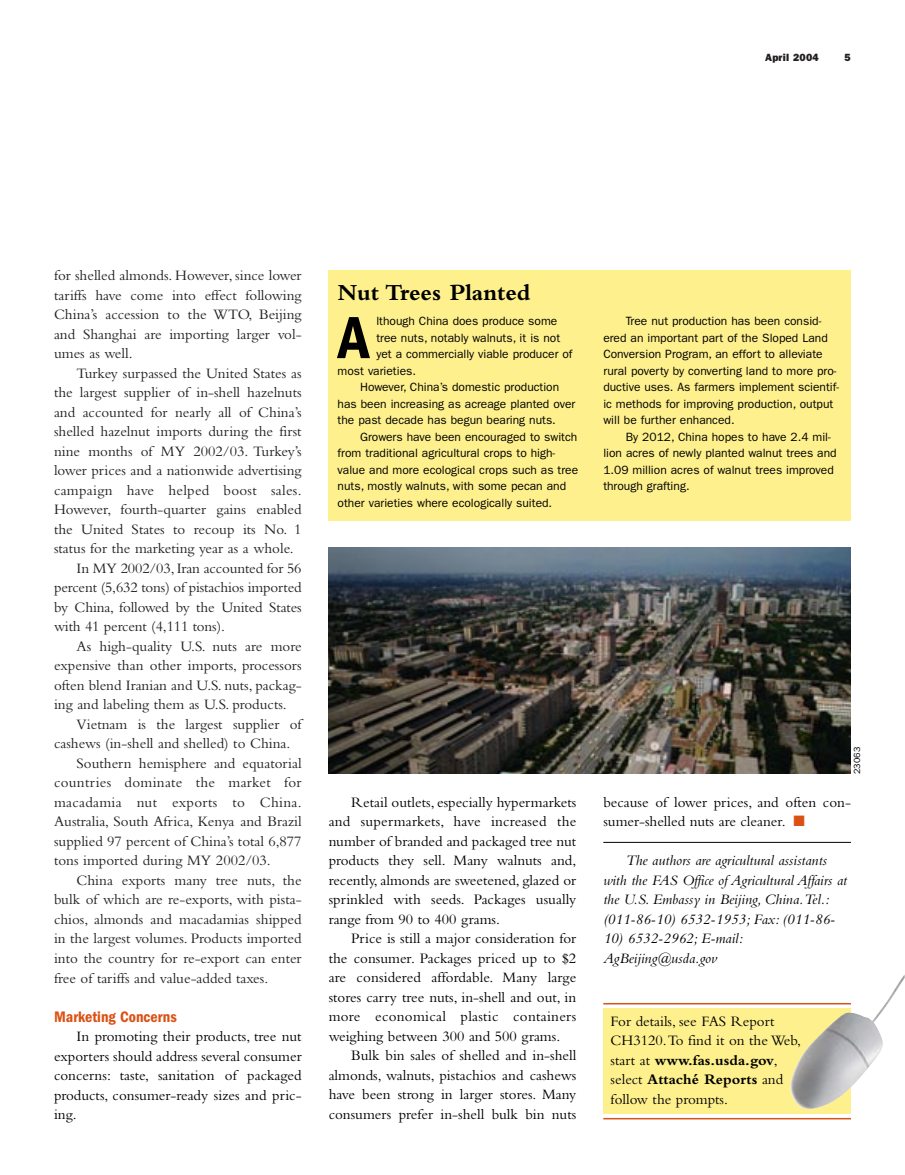
<style>
.page{position:relative;width:905px;height:1175px;background:#fff}
.page>*{position:absolute;margin:0;border:0;box-sizing:border-box;transform-origin:0 0}
.t1{font:600 condensed 61.5px "Franklin Gothic";color:#000}
.t2{font:700 24px "Bembo";color:#000}
.t3{font:600 condensed 15.75px "Franklin Gothic";color:#db5114}
.t4{font:15px/19.5px "Bembo";color:#231f20;text-align:justify}
.t5{font:15px/19.5px "Bembo";color:#000;text-align:justify}
.t6{font:italic 15px/19.5px "Bembo";color:#000}
.t7{font:15px "Bembo";letter-spacing:.02em;color:#231f20}
.t8{font:12px/16.5px "Franklin Gothic";color:#000}
.t9{font:800 10.5px "Franklin Gothic";letter-spacing:.02em;color:#231f20}
.t10{font:9px "Franklin Gothic";color:#000}
.s1{color:#db5114}
.s2{font-weight:700}
</style>
<div class="page">
<hr style="left:603px;top:842px;width:247px;height:1px;background:#000">
<div style="left:603px;top:1008px;width:247px;height:105px;background:#fef08d"></div>
<img style="left:790px;top:975px;width:114px;height:134px">
<hr style="left:603px;top:1003px;width:247px;height:1px;background:#db5114">
<hr style="left:603px;top:1117px;width:247px;height:2px;background:#db5114">
<div style="left:328px;top:270px;width:522px;height:250px;background:#fef08d"></div>
<img style="left:328px;top:547px;width:522px;height:227px">
<p class="t9" style="left:765px;top:54px;width:55px">April 2004</p>
<p class="t9" style="left:844px;top:54px;width:8px">5</p>
<p class="t4" style="left:54px;top:267px;width:249px">for shelled almonds. However, since lower tariffs have come into effect following China’s accession to the WTO, Beijing and Shanghai are importing larger vol&shy;umes as well.</p>
<p class="t4" style="left:76px;top:365px;width:226px">Turkey surpassed the United States as</p>
<p class="t4" style="left:54px;top:384px;width:249px">the largest supplier of in-shell hazelnuts</p>
<p class="t4" style="left:54px;top:404px;width:249px">and accounted for nearly all of China’s</p>
<p class="t4" style="left:54px;top:423px;width:249px">shelled hazelnut imports during the first</p>
<p class="t4" style="left:54px;top:443px;width:249px">nine months of MY 2002/03. Turkey’s</p>
<p class="t4" style="left:54px;top:462px;width:249px">lower prices and a nationwide advertising</p>
<p class="t7" style="left:54px;top:484px;width:249px">campaign have helped boost sales.</p>
<p class="t4" style="left:54px;top:501px;width:249px">However, fourth-quarter gains enabled</p>
<p class="t4" style="left:54px;top:521px;width:249px">the United States to recoup its No. 1</p>
<p class="t4" style="left:54px;top:540px;width:241px">status for the marketing year as a whole.</p>
<p class="t4" style="left:76px;top:560px;width:226px">In MY 2002/03, Iran accounted for 56</p>
<p class="t4" style="left:54px;top:579px;width:249px">percent (5,632 tons) of pistachios imported</p>
<p class="t4" style="left:54px;top:599px;width:249px">by China, followed by the United States</p>
<p class="t4" style="left:54px;top:618px;width:172px">with 41 percent (4,111 tons).</p>
<p class="t4" style="left:76px;top:638px;width:226px">As high-quality U.S. nuts are more</p>
<p class="t4" style="left:54px;top:657px;width:249px">expensive than other imports, processors</p>
<p class="t4" style="left:54px;top:677px;width:249px">often blend Iranian and U.S. nuts, packag-</p>
<p class="t4" style="left:54px;top:696px;width:234px">ing and labeling them as U.S. products.</p>
<p class="t4" style="left:76px;top:716px;width:226px">Vietnam is the largest supplier of</p>
<p class="t4" style="left:54px;top:735px;width:238px">cashews (in-shell and shelled) to China.</p>
<p class="t4" style="left:76px;top:755px;width:226px">Southern hemisphere and equatorial</p>
<p class="t7" style="left:54px;top:777px;width:249px">countries dominate the market for</p>
<p class="t7" style="left:54px;top:796px;width:249px">macadamia nut exports to China.</p>
<p class="t4" style="left:54px;top:813px;width:249px">Australia, South Africa, Kenya and Brazil</p>
<p class="t4" style="left:54px;top:833px;width:249px">supplied 97 percent of China’s total 6,877</p>
<p class="t4" style="left:54px;top:852px;width:218px">tons imported during MY 2002/03.</p>
<p class="t4" style="left:76px;top:872px;width:226px">China exports many tree nuts, the</p>
<p class="t4" style="left:54px;top:891px;width:249px">bulk of which are re-exports, with pista-</p>
<p class="t4" style="left:54px;top:911px;width:249px">chios, almonds and macadamias shipped</p>
<p class="t4" style="left:54px;top:930px;width:249px">in the largest volumes. Products imported</p>
<p class="t4" style="left:54px;top:950px;width:249px">into the country for re-export can enter</p>
<p class="t4" style="left:54px;top:969px;width:216px">free of tariffs and value-added taxes.</p>
<p class="t3" style="left:54px;top:1011px;width:124px">Marketing Concerns</p>
<p class="t5" style="left:54px;top:1028px;width:249px;text-indent:22px">In promoting their products, tree nut exporters should address several consumer concerns: taste, sanitation of packaged products, consumer-ready sizes and pric&shy;ing.</p>
<h2 class="t2" style="left:338px;top:284px;width:194px">Nut Trees Planted</h2>
<p class="t8" style="left:376px;top:314px;width:182px">lthough China does produce some</p>
<p class="t8" style="left:376px;top:330px;width:185px">tree nuts, notably walnuts, it is not</p>
<p class="t8" style="left:376px;top:347px;width:198px">yet a commercially viable producer of</p>
<p class="t8" style="left:337px;top:363px;width:80px">most varieties.</p>
<p class="t8" style="left:360px;top:380px;width:201px">However, China’s domestic production</p>
<p class="t8" style="left:337px;top:396px;width:239px">has been increasing as acreage planted over</p>
<p class="t8" style="left:337px;top:413px;width:220px">the past decade has begun bearing nuts.</p>
<p class="t8" style="left:360px;top:429px;width:219px">Growers have been encouraged to switch</p>
<p class="t8" style="left:337px;top:446px;width:219px">from traditional agricultural crops to high-</p>
<p class="t8" style="left:337px;top:462px;width:242px">value and more ecological crops such as tree</p>
<p class="t8" style="left:337px;top:479px;width:230px">nuts, mostly walnuts, with some pecan and</p>
<p class="t8" style="left:337px;top:495px;width:216px">other varieties where ecologically suited.</p>
<h1 class="t1" style="left:338px;top:317px;width:33px">A</h1>
<p class="t5" style="left:328px;top:793px;width:249px;text-indent:22px">Retail outlets, especially hypermarkets and supermarkets, have increased the number of branded and packaged tree nut products they sell. Many walnuts and, recently, almonds are sweetened, glazed or sprinkled with seeds. Packages usually range from 90 to 400 grams.</p>
<p class="t5" style="left:328px;top:930px;width:249px;text-indent:22px">Price is still a major consideration for the consumer. Packages priced up to $2 are considered affordable. Many large stores carry tree nuts, in-shell and out, in more economical plastic containers weighing between 300 and 500 grams.</p>
<p class="t5" style="left:328px;top:1047px;width:249px;text-indent:22px">Bulk bin sales of shelled and in-shell almonds, walnuts, pistachios and cashews have been strong in larger stores. Many consumers prefer in-shell bulk bin nuts</p>
<p class="t8" style="left:603px;top:314px;width:237px;text-indent:22px">Tree nut production has been consid&shy;ered an important part of the Sloped Land Conversion Program, an effort to alleviate rural poverty by converting land to more pro&shy;ductive uses. As farmers implement scientif&shy;ic methods for improving production, output will be further enhanced.</p>
<p class="t8" style="left:603px;top:429px;width:235px;text-indent:22px">By 2012, China hopes to have 2.4 mil&shy;lion acres of newly planted walnut trees and 1.09 million acres of walnut trees improved through grafting.</p>
<p class="t10" style="left:853px;top:774px;width:28px;rotate:-90deg">23063</p>
<p class="t5" style="left:603px;top:793px;width:249px">because of lower prices, and often con&shy;sumer-shelled nuts are cleaner. <span class="s1">■</span></p>
<p class="t6" style="left:603px;top:852px;width:245px;text-indent:22px">The authors are agricultural assistants with the FAS Office of Agricultural Affairs at the U.S. Embassy in Beijing, China.Tel.: (011-86-10) 6532-1953; Fax: (011-86-</p>
<p class="t6" style="left:603px;top:930px;width:141px">10) 6532-2962; E-mail:<br>AgBeijing@usda.gov</p>
<p class="t5" style="left:610px;top:1012px;width:192px;text-align:left">For details, see FAS Report<br>CH3120.To find it on the Web, start at <span class="s2">www.fas.usda.gov</span>, select <span class="s2">Attaché Reports</span> and follow the prompts.</p>
</div>
